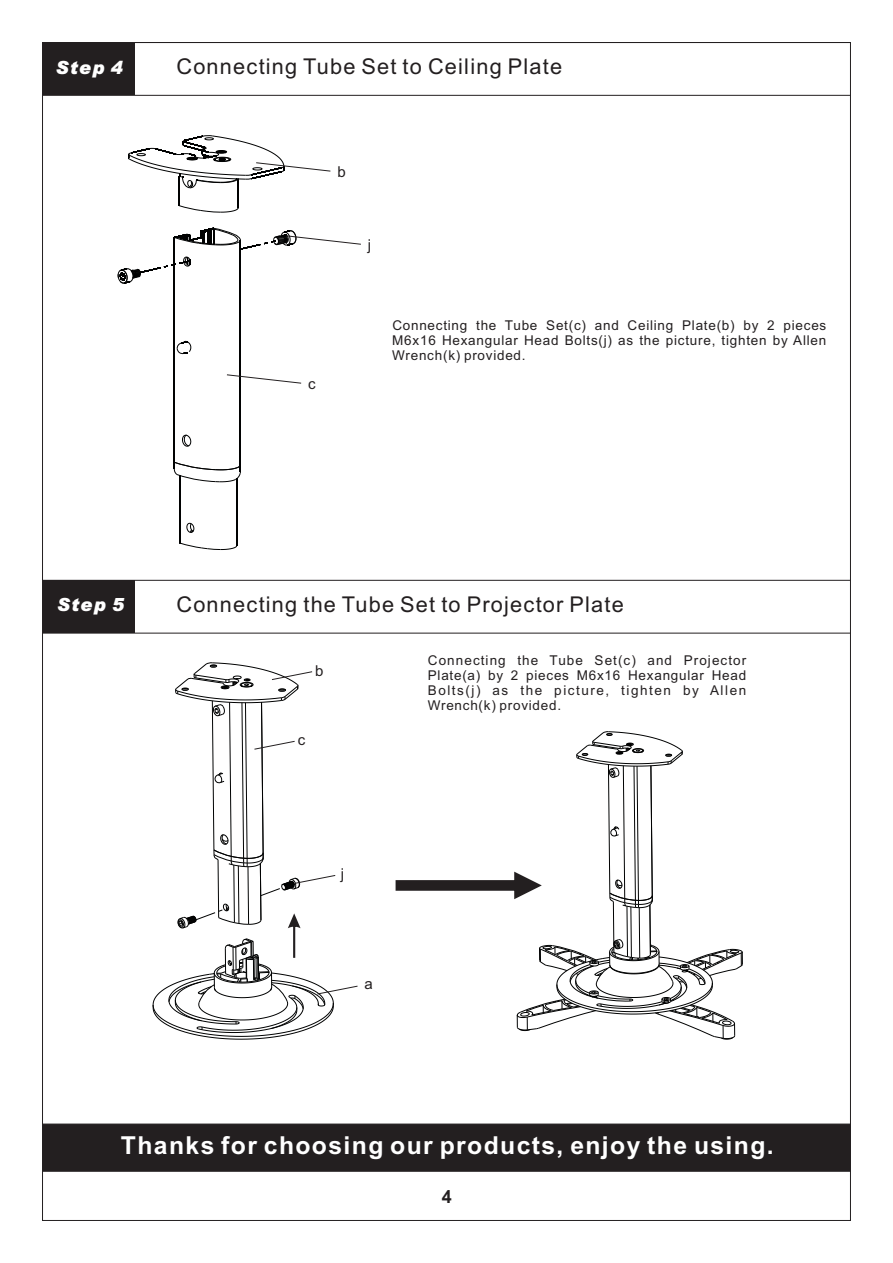
<style>
.page{position:relative;width:893px;height:1263px;background:#fff}
.page>*{position:absolute;margin:0;border:0;box-sizing:border-box;transform-origin:0 0}
.t1{font:700 24.75px "Arial";letter-spacing:.055em;color:#fff}
.t2{font:21.75px "Arial";letter-spacing:.055em;color:#231f20}
.t3{font:italic 900 18px "Arial";letter-spacing:.065em;color:#fff}
.t4{font:700 18px "Arial";color:#231f20}
.t5{font:15px "Arial";color:#231f20}
.t6{font:13.5px/15.1px "Arial";letter-spacing:.055em;color:#231f20;text-align:justify}
</style>
<div class="page">
<div style="left:43px;top:43px;width:92px;height:52px;background:#231f20"></div>
<hr style="left:43px;top:95px;width:807px;height:1px;background:#231f20">
<hr style="left:236px;top:479px;width:1px;height:67px;background:#010202">
<hr style="left:240px;top:240px;width:1px;height:225px;background:#010202">
<hr style="left:180px;top:476px;width:1px;height:67px;background:#010202">
<svg style="left:179px;top:542px;width:59px;height:8px"></svg>
<svg style="left:186px;top:522px;width:9px;height:11px"></svg>
<hr style="left:174px;top:237px;width:1px;height:225px;background:#010202">
<svg style="left:173px;top:461px;width:68px;height:21px"></svg>
<svg style="left:177px;top:340px;width:14px;height:14px"></svg>
<svg style="left:182px;top:434px;width:9px;height:13px"></svg>
<svg style="left:117px;top:256px;width:74px;height:28px"></svg>
<svg style="left:173px;top:227px;width:188px;height:23px"></svg>
<svg style="left:128px;top:135px;width:203px;height:78px"></svg>
<svg style="left:227px;top:374px;width:75px;height:10px"></svg>
<div style="left:42px;top:1124px;width:809px;height:47px;background:#231f20"></div>
<hr style="left:43px;top:580px;width:807px;height:1px;background:#231f20">
<div style="left:43px;top:580px;width:92px;height:53px;background:#231f20"></div>
<hr style="left:43px;top:633px;width:807px;height:1px;background:#231f20">
<svg style="left:152px;top:662px;width:206px;height:378px"></svg>
<svg style="left:396px;top:731px;width:347px;height:309px"></svg>
<h3 class="t3" style="left:56px;top:61px;width:69px">Step 4</h3>
<h2 class="t2" style="left:176px;top:59px;width:387px">Connecting Tube Set to Ceiling Plate</h2>
<p class="t5" style="left:337px;top:166px;width:10px">b</p>
<p class="t5" style="left:368px;top:239px;width:5px">j</p>
<p class="t5" style="left:308px;top:378px;width:9px">c</p>
<p class="t6" style="left:392px;top:319px;width:436px">Connecting the Tube Set(c) and Ceiling Plate(b) by 2 pieces M6x16 Hexangular Head Bolts(j) as the picture, tighten by Allen Wrench(k) provided.</p>
<h3 class="t3" style="left:57px;top:598px;width:69px">Step 5</h3>
<h2 class="t2" style="left:176px;top:596px;width:449px">Connecting the Tube Set to Projector Plate</h2>
<p class="t6" style="left:428px;top:653px;width:320px">Connecting the Tube Set(c) and Projector Plate(a) by 2 pieces M6x16 Hexangular Head Bolts(j) as the picture, tighten by Allen Wrench(k) provided.</p>
<p class="t5" style="left:315px;top:665px;width:10px">b</p>
<p class="t5" style="left:298px;top:734px;width:9px">c</p>
<p class="t5" style="left:341px;top:868px;width:5px">j</p>
<p class="t5" style="left:365px;top:978px;width:10px">a</p>
<h1 class="t1" style="left:121px;top:1136px;width:654px">Thanks for choosing our products, enjoy the using.</h1>
<h3 class="t4" style="left:442px;top:1189px;width:12px">4</h3>
</div>
